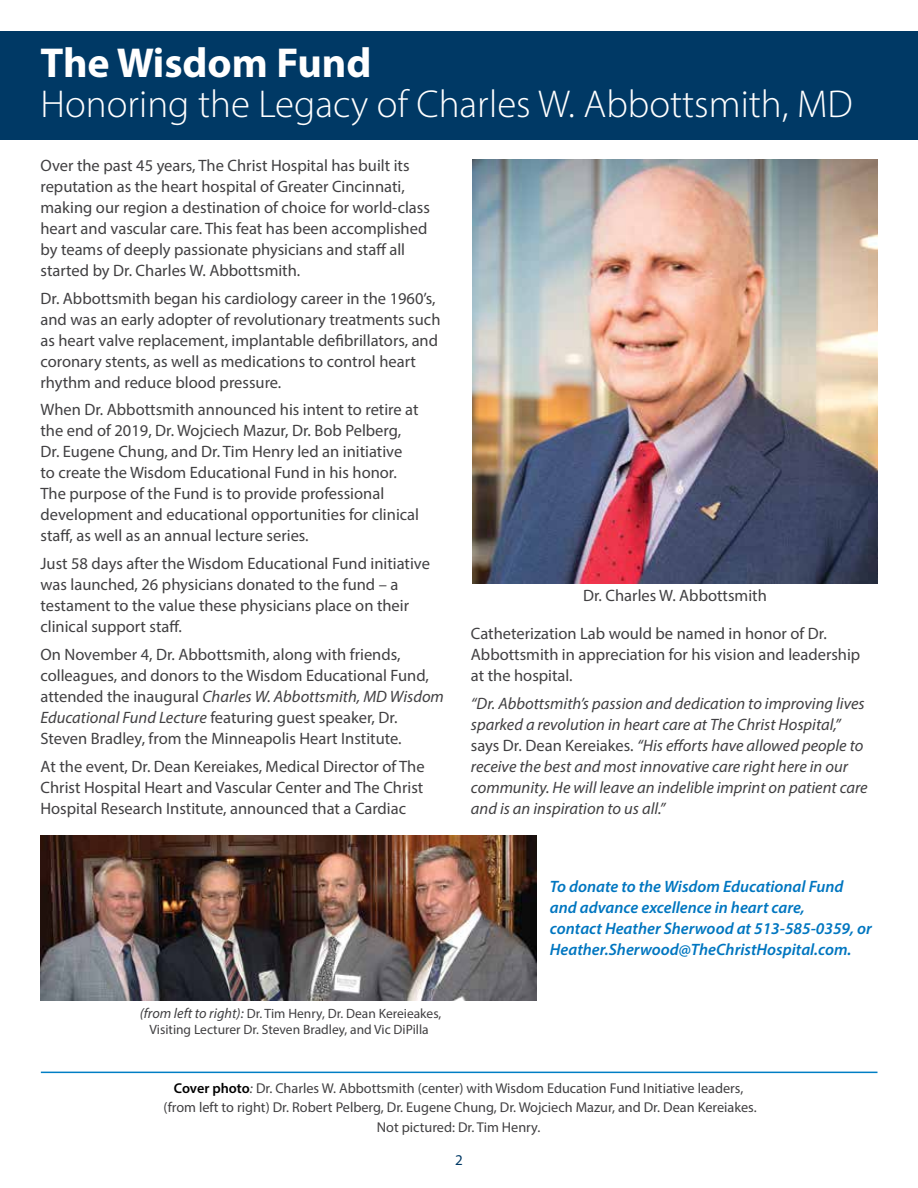
<style>
.page{position:relative;width:918px;height:1188px;background:#fff}
.page>*{position:absolute;margin:0;border:0;box-sizing:border-box;transform-origin:0 0}
.t1{font:700 42px "Myriad Pro";color:#fff}
.t2{font:300 39px "Myriad Pro";color:#fff}
.t3{font:16.5px/21px "Myriad Pro";color:#414042}
.t4{font:italic 16.5px/21px "Myriad Pro";color:#414042}
.t5{font:italic 600 16.5px/21px "Myriad Pro";color:#0076c0}
.t6{font:15px "Myriad Pro";color:#003965}
.t7{font:14.25px/19.5px "Myriad Pro";color:#414042;text-align:center}
.t8{font:13.5px/16.5px "Myriad Pro";color:#414042;text-align:center}
.s1{font-style:italic}
.s2{font-style:italic;font-size:14.25px}
.s3{font-style:normal}
.s4{font-weight:600;color:#000}
</style>
<div class="page">
<hr style="left:41px;top:1072px;width:837px;height:1px;background:#007ec4">
<img style="left:472px;top:159px;width:406px;height:424px">
<img style="left:40px;top:835px;width:496px;height:165px">
<div style="left:0;top:32px;width:918px;height:108px;background:#003965"></div>
<h1 class="t1" style="left:40px;top:35px;width:333px">The Wisdom Fund</h1>
<h2 class="t2" style="left:40px;top:81px;width:814px">Honoring the Legacy of Charles W. Abbottsmith, MD</h2>
<p class="t3" style="left:40px;top:154px;width:391px">Over the past 45 years, The Christ Hospital has built its reputation as the heart hospital of Greater Cincinnati, making our region a destination of choice for world-class heart and vascular care. This feat has been accomplished by teams of deeply passionate physicians and staff all started by Dr. Charles W. Abbottsmith.</p>
<p class="t3" style="left:40px;top:287px;width:402px">Dr. Abbottsmith began his cardiology career in the 1960’s, and was an early adopter of revolutionary treatments such as heart valve replacement, implantable defibrillators, and coronary stents, as well as medications to control heart rhythm and reduce blood pressure.</p>
<p class="t3" style="left:40px;top:399px;width:380px">When Dr. Abbottsmith announced his intent to retire at the end of 2019, Dr. Wojciech Mazur, Dr. Bob Pelberg, Dr. Eugene Chung, and Dr. Tim Henry led an initiative to create the Wisdom Educational Fund in his honor.<br>The purpose of the Fund is to provide professional development and educational opportunities for clinical staff, as well as an annual lecture series.</p>
<p class="t3" style="left:40px;top:553px;width:391px">Just 58 days after the Wisdom Educational Fund initiative was launched, 26 physicians donated to the fund – a testament to the value these physicians place on their clinical support staff.</p>
<p class="t3" style="left:40px;top:644px;width:405px">On November 4, Dr. Abbottsmith, along with friends, colleagues, and donors to the Wisdom Educational Fund, attended the inaugural <span class="s1">Charles W. Abbottsmith, MD Wisdom Educational Fund Lecture</span> featuring guest speaker, Dr.<br>Steven Bradley, from the Minneapolis Heart Institute.</p>
<p class="t3" style="left:40px;top:755px;width:386px;text-align:justify">At the event, Dr. Dean Kereiakes, Medical Director of The Christ Hospital Heart and Vascular Center and The Christ Hospital Research Institute, announced that a Cardiac</p>
<p class="t8" style="left:140px;top:1005px;width:303px"><span class="s2">(from left to right):</span> Dr. Tim Henry, Dr. Dean Kereieakes,<br>Visiting Lecturer Dr. Steven Bradley, and Vic DiPilla</p>
<p class="t3" style="left:583px;top:585px;width:185px">Dr. Charles W. Abbottsmith</p>
<p class="t3" style="left:471px;top:623px;width:391px">Catheterization Lab would be named in honor of Dr.<br>Abbottsmith in appreciation for his vision and leadership at the hospital.</p>
<p class="t4" style="left:471px;top:692px;width:398px">“Dr. Abbottsmith’s passion and dedication to improving lives sparked a revolution in heart care at The Christ Hospital,” <span class="s3">says Dr. Dean Kereiakes.</span> “His efforts have allowed people to receive the best and most innovative care right here in our community. He will leave an indelible imprint on patient care and is an inspiration to us all.”</p>
<p class="t5" style="left:550px;top:875px;width:323px">To donate to the Wisdom Educational Fund and advance excellence in heart care,<br>contact Heather Sherwood at 513-585-0359, or Heather.Sherwood@TheChristHospital.com.</p>
<p class="t7" style="left:164px;top:1078px;width:595px"><span class="s4">Cover photo</span><span class="s1">:</span> Dr. Charles W. Abbottsmith (center) with Wisdom Education Fund Initiative leaders, (from left to right) Dr. Robert Pelberg, Dr. Eugene Chung, Dr. Wojciech Mazur, and Dr. Dean Kereiakes.<br>Not pictured: Dr. Tim Henry.</p>
<p class="t6" style="left:455px;top:1150px;width:9px">2</p>
</div>
